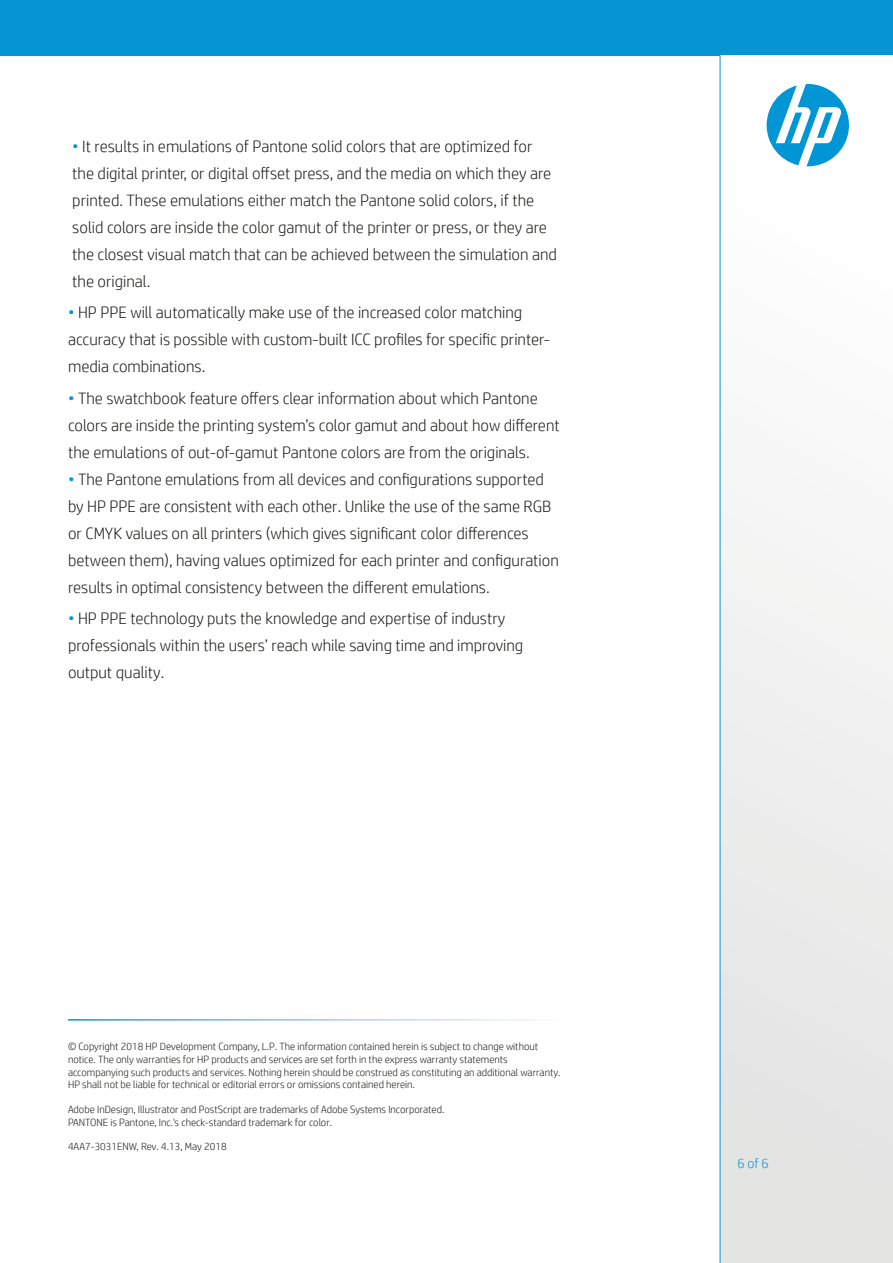
<style>
.page{position:relative;width:893px;height:1263px;background:#fff}
.page>*{position:absolute;margin:0;border:0;box-sizing:border-box;transform-origin:0 0}
.t1{font:300 16.5px/27px "HP Simplified";color:#1d1d1b}
.t2{font:300 13.5px "HP Simplified";color:#0695d4}
.t3{font:300 10.5px/12.6px "HP Simplified";color:#1d1d1b}
.s1{color:#0695d4}
</style>
<div class="page">
<div style="left:0;top:0;width:893px;height:55px;background:#0695d4"></div>
<div style="left:720px;top:55px;width:173px;height:1208px;background:linear-gradient(to bottom,#fff,#e2e2e1)"></div>
<div style="left:763px;top:80px;width:90px;height:90px;background:#fff;border-radius:50%"></div>
<svg style="left:767px;top:84px;width:82px;height:82px"></svg>
<hr style="left:720px;top:55px;width:1px;height:1208px;background:#0695d4">
<p class="t1" style="left:72px;top:133px;width:486px"><span class="s1">•</span> It results in emulations of Pantone solid colors that are optimized for the digital printer, or digital offset press, and the media on which they are printed. These emulations either match the Pantone solid colors if, the solid colors are inside the color gamut of the printer or press, or they are the closest visual match that can be achieved between the simulation and the original.</p>
<p class="t1" style="left:68px;top:299px;width:456px"><span class="s1">•</span> HP PPE will automatically make use of the increased color matching</p>
<p class="t1" style="left:68px;top:353px;width:139px">media combinations.</p>
<p class="t1" style="left:68px;top:326px;width:484px">accuracy that is possible with custom-built ICC profiles for specific printer-</p>
<p class="t1" style="left:68px;top:384px;width:493px"><span class="s1">•</span> The swatchbook feature offers clear information about which Pantone colors are inside the printing systems’ color gamut and about how different the emulations of out-of-gamut Pantone colors are from the originals.</p>
<p class="t1" style="left:68px;top:465px;width:492px"><span class="s1">•</span> The Pantone emulations from all devices and configurations supported by HP PPE are consistent with each other. Unlike the use of the same RGB or CMYK values on all printers (which gives significant color differences between them ,) having values optimized for each printer and configuration results in optimal consistency between the different emulations.</p>
<p class="t1" style="left:68px;top:604px;width:457px"><span class="s1">•</span> HP PPE technology puts the knowledge and expertise of industry professionals within the users’ reach while saving time and improving output quality.</p>
<p class="t3" style="left:68px;top:1040px;width:494px">© Copyright 2018 HP Development Company .P.L, The information contained herein is subject to change without notice. The only warranties for HP products and services are set forth in the express warranty statements accompanying such products and services. Nothing herein should be construed as constituting an additional warranty.<br>HP shall not be liable for technical or editorial errors or omissions contained herein.</p>
<p class="t3" style="left:68px;top:1103px;width:378px">Adobe InDesign, Illustrator and PostScript are trademarks of Adobe Systems Incorporated.</p>
<p class="t3" style="left:68px;top:1116px;width:266px">PANTONE is Pantone, Inc s'. check-standard trademark for color.</p>
<p class="t3" style="left:68px;top:1140px;width:160px">4AA7-3031ENW, Rev. 4.13, May 2018</p>
<p class="t2" style="left:737px;top:1154px;width:33px">6of6</p>
</div>
